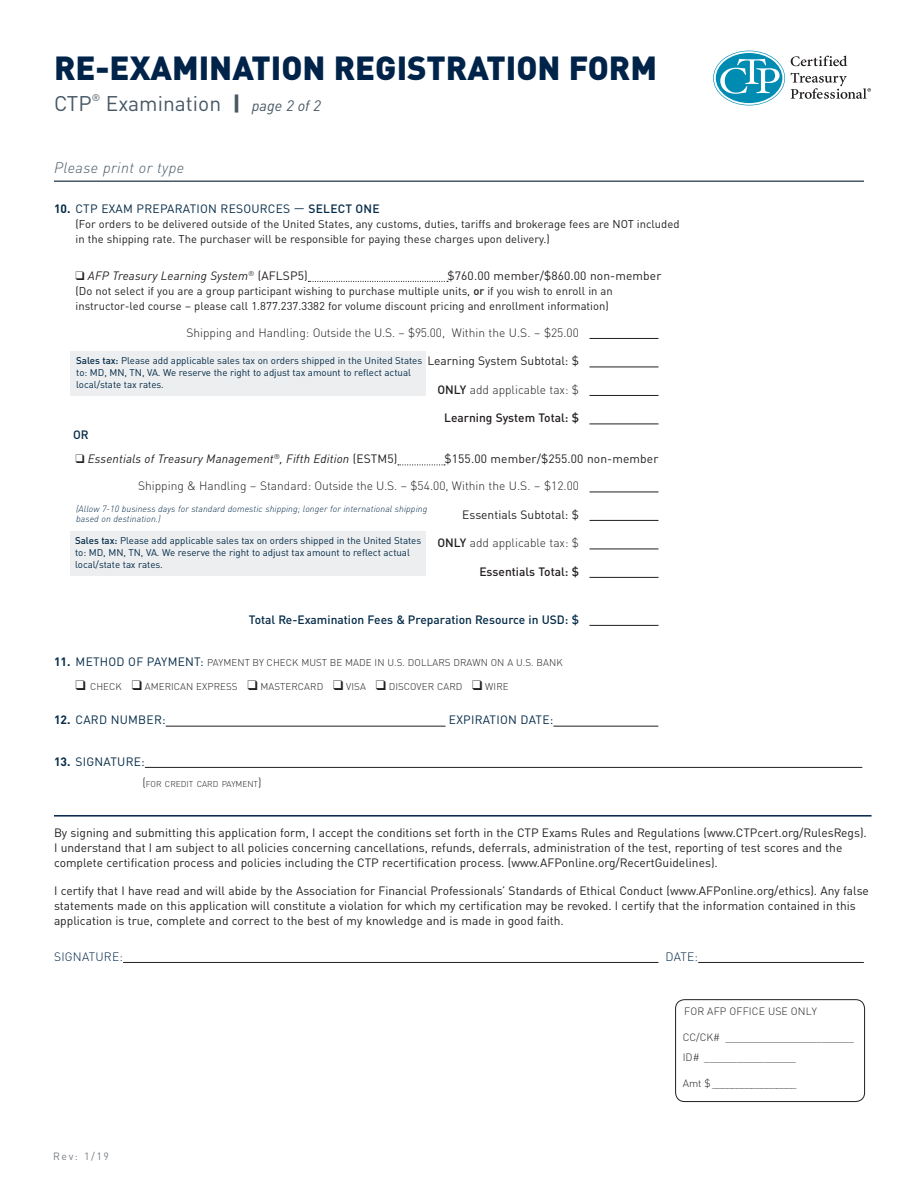
<style>
.page{position:relative;width:918px;height:1188px;background:#fff}
.page>*{position:absolute;margin:0;border:0;box-sizing:border-box;transform-origin:0 0}
.t1{font:900 33px "DINOT";color:#002349}
.t2{font:21px "DINOT";color:#475865}
.t3{font:italic 300 15px "DINOT";letter-spacing:.025em;color:#475865}
.t4{font:12px/15px "DINOT";color:#231f20}
.t5{font:300 12px "DINOT";color:#231f20}
.t6{font:italic 12px "DINOT";letter-spacing:.01em;color:#231f20}
.t7{font:12px "DINOT";letter-spacing:.02em;color:#042a47}
.t8{font:500 12px "DINOT";color:#042a47}
.t9{font:500 12px "DINOT";color:#231f20}
.t10{font:300 12px "DINOT";letter-spacing:.02em;color:#002349}
.t11{font:11.25px/15px "DINOT";color:#231f20}
.t12{font:300 10.5px/19.5px "DINOT";letter-spacing:.01em;color:#231f20}
.t13{font:10.5px "DINOT";color:#787d83}
.t14{font:9.75px/12px "DINOT";letter-spacing:-.005em;color:#042a47}
.t15{font:300 9.75px "DINOT";letter-spacing:.01em;color:#231f20}
.t16{font:9.6px "DINOT";color:#475865}
.t17{font:italic 300 9px/10.5px "DINOT";letter-spacing:.01em;color:#042a47}
.t18{font:300 8.4px "DINOT";color:#231f20}
.s1{font-weight:900}
.s2{font-style:italic;font-size:15px}
.s3{font-weight:700}
.s4{font-weight:500}
.s5{font-style:normal}
.s6{font-weight:700;font-size:12px;color:#042a47}
.s7{font-weight:400;font-size:12px;color:#042a47}
.s8{font-size:12px}
</style>
<div class="page">
<svg style="left:308px;top:281px;width:140px;height:1px"></svg>
<hr style="left:590px;top:338px;width:68px;height:1px;background:#231f20">
<hr style="left:590px;top:367px;width:68px;height:1px;background:#231f20">
<hr style="left:590px;top:395px;width:68px;height:1px;background:#231f20">
<hr style="left:590px;top:424px;width:68px;height:1px;background:#231f20">
<svg style="left:398px;top:464px;width:47px;height:1px"></svg>
<hr style="left:590px;top:492px;width:68px;height:1px;background:#231f20">
<hr style="left:590px;top:520px;width:68px;height:1px;background:#231f20">
<hr style="left:590px;top:549px;width:68px;height:1px;background:#231f20">
<hr style="left:590px;top:577px;width:68px;height:1px;background:#231f20">
<hr style="left:590px;top:625px;width:68px;height:1px;background:#231f20">
<hr style="left:166px;top:726px;width:280px;height:1px;background:#231f20">
<hr style="left:553px;top:726px;width:105px;height:1px;background:#231f20">
<hr style="left:145px;top:767px;width:717px;height:1px;background:#231f20">
<hr style="left:54px;top:180px;width:810px;height:2px;background:#475865">
<div style="left:675px;top:999px;width:190px;height:103px;border:1px solid #231f20;border-radius:9px"></div>
<hr style="left:54px;top:815px;width:818px;height:2px;background:#002349">
<hr style="left:123px;top:962px;width:535px;height:1px;background:#231f20">
<hr style="left:698px;top:962px;width:166px;height:1px;background:#231f20">
<div style="left:70px;top:351px;width:356px;height:44px;background:#eceeef"></div>
<div style="left:70px;top:532px;width:356px;height:44px;background:#eceeef"></div>
<svg style="left:713px;top:51px;width:72px;height:54px"></svg>
<svg style="left:791px;top:56px;width:56px;height:10px"></svg>
<svg style="left:791px;top:73px;width:80px;height:26px"></svg>
<h1 class="t1" style="left:54px;top:41px;width:605px">RE-EXAMINATION REGISTRATION FORM</h1>
<h2 class="t2" style="left:54px;top:88px;width:39px">CTP</h2>
<p class="t16" style="left:92px;top:91px;width:10px">®</p>
<h2 class="t2" style="left:106px;top:88px;width:217px">Examination <span class="s1">|</span> <span class="s2">page 2 of 2</span></h2>
<p class="t3" style="left:54px;top:157px;width:132px">Please print or type</p>
<p class="t7" style="left:54px;top:200px;width:327px"><span class="s3">10.</span> CTP EXAM PREPARATION RESOURCES — <span class="s4">SELECT ONE</span></p>
<p class="t11" style="left:76px;top:216px;width:605px">(For orders to be delivered outside of the United States, any customs, duties, tariffs and brokerage fees are NOT included in the shipping rate. The purchaser will be responsible for paying these charges upon delivery.)</p>
<p class="t6" style="left:76px;top:266px;width:234px">❑ AFP Treasury Learning System<sup>®</sup> <span class="s5">(AFLSP5)</span></p>
<p class="t4" style="left:448px;top:267px;width:215px">$760.00 member/$860.00 non-member</p>
<p class="t11" style="left:76px;top:282px;width:539px">(Do not select if you are a group participant wishing to purchase multiple units, <span class="s4">or</span> if you wish to enroll in an instructor-led course – please call 1.877.237.3382 for volume discount pricing and enrollment information)</p>
<p class="t5" style="left:186px;top:323px;width:394px">Shipping and Handling: Outside the U.S. – $95.00, Within the U.S. – $25.00</p>
<p class="t4" style="left:427px;top:353px;width:153px">Learning System Subtotal: $</p>
<p class="t5" style="left:438px;top:380px;width:143px"><span class="s4">ONLY</span> add applicable tax: $</p>
<p class="t9" style="left:444px;top:409px;width:136px">Learning System Total: $</p>
<p class="t8" style="left:73px;top:425px;width:17px">OR</p>
<p class="t6" style="left:76px;top:450px;width:323px">❑ Essentials of Treasury Management<sup>®</sup>, Fifth Edition <span class="s5">(ESTM5)</span></p>
<p class="t4" style="left:445px;top:451px;width:215px">$155.00 member/$255.00 non-member</p>
<p class="t5" style="left:138px;top:477px;width:442px">Shipping &amp; Handling – Standard: Outside the U.S. – $54.00, Within the U.S. – $12.00</p>
<p class="t4" style="left:462px;top:506px;width:118px">Essentials Subtotal: $</p>
<p class="t5" style="left:438px;top:534px;width:143px"><span class="s4">ONLY</span> add applicable tax: $</p>
<p class="t9" style="left:479px;top:562px;width:101px">Essentials Total: $</p>
<p class="t8" style="left:249px;top:610px;width:332px">Total Re-Examination Fees &amp; Preparation Resource in USD: $</p>
<p class="t15" style="left:54px;top:655px;width:510px"><span class="s6">11.</span> <span class="s7">METHOD OF PAYMENT:</span> PAYMENT BY CHECK MUST BE MADE IN U.S. DOLLARS DRAWN ON A U.S. BANK</p>
<p class="t15" style="left:76px;top:679px;width:435px">❑ CHECK ❑ AMERICAN EXPRESS ❑ MASTERCARD ❑ VISA ❑ DISCOVER CARD ❑ WIRE</p>
<p class="t7" style="left:54px;top:711px;width:113px"><span class="s3">12.</span> CARD NUMBER:</p>
<p class="t7" style="left:449px;top:711px;width:106px">EXPIRATION DATE:</p>
<p class="t7" style="left:54px;top:752px;width:92px"><span class="s3">13.</span> SIGNATURE:</p>
<p class="t18" style="left:142px;top:777px;width:121px"><span class="s8">(</span>FOR CREDIT CARD PAYMENT<span class="s8">)</span></p>
<p class="t14" style="left:76px;top:354px;width:348px"><span class="s4">Sales tax:</span> Please add applicable sales tax on orders shipped in the United States to: MD, MN, TN, VA. We reserve the right to adjust tax amount to reflect actual local/state tax rates.</p>
<p class="t17" style="left:76px;top:503px;width:353px">(Allow 7-10 business days for standard domestic shipping; longer for international shipping based on destination.)</p>
<p class="t14" style="left:75px;top:534px;width:348px"><span class="s4">Sales tax:</span> Please add applicable sales tax on orders shipped in the United States to: MD, MN, TN, VA. We reserve the right to adjust tax amount to reflect actual local/state tax rates.</p>
<p class="t4" style="left:54px;top:824px;width:814px">By signing and submitting this application form, I accept the conditions set forth in the CTP Exams Rules and Regulations (www.CTPcert.org/RulesRegs).<br>I understand that I am subject to all policies concerning cancellations, refunds, deferrals, administration of the test, reporting of test scores and the complete certification process and policies including the CTP recertification process. (www.AFPonline.org/RecertGuidelines).</p>
<p class="t4" style="left:54px;top:882px;width:817px">I certify that I have read and will abide by the Association for Financial Professionals’ Standards of Ethical Conduct (www.AFPonline.org/ethics). Any false statements made on this application will constitute a violation for which my certification may be revoked. I certify that the information contained in this application is true, complete and correct to the best of my knowledge and is made in good faith.</p>
<p class="t10" style="left:54px;top:947px;width:70px">SIGNATURE:</p>
<p class="t10" style="left:666px;top:947px;width:34px">DATE:</p>
<p class="t13" style="left:53px;top:1148px;width:57px">Rev: 1/19</p>
<p class="t12" style="left:684px;top:1001px;width:134px">FOR AFP OFFICE USE ONLY</p>
<p class="t12" style="left:683px;top:1027px;width:173px">CC/CK# ________________________<br>ID# _________________</p>
<p class="t12" style="left:683px;top:1073px;width:115px">Amt $ _________________</p>
</div>
